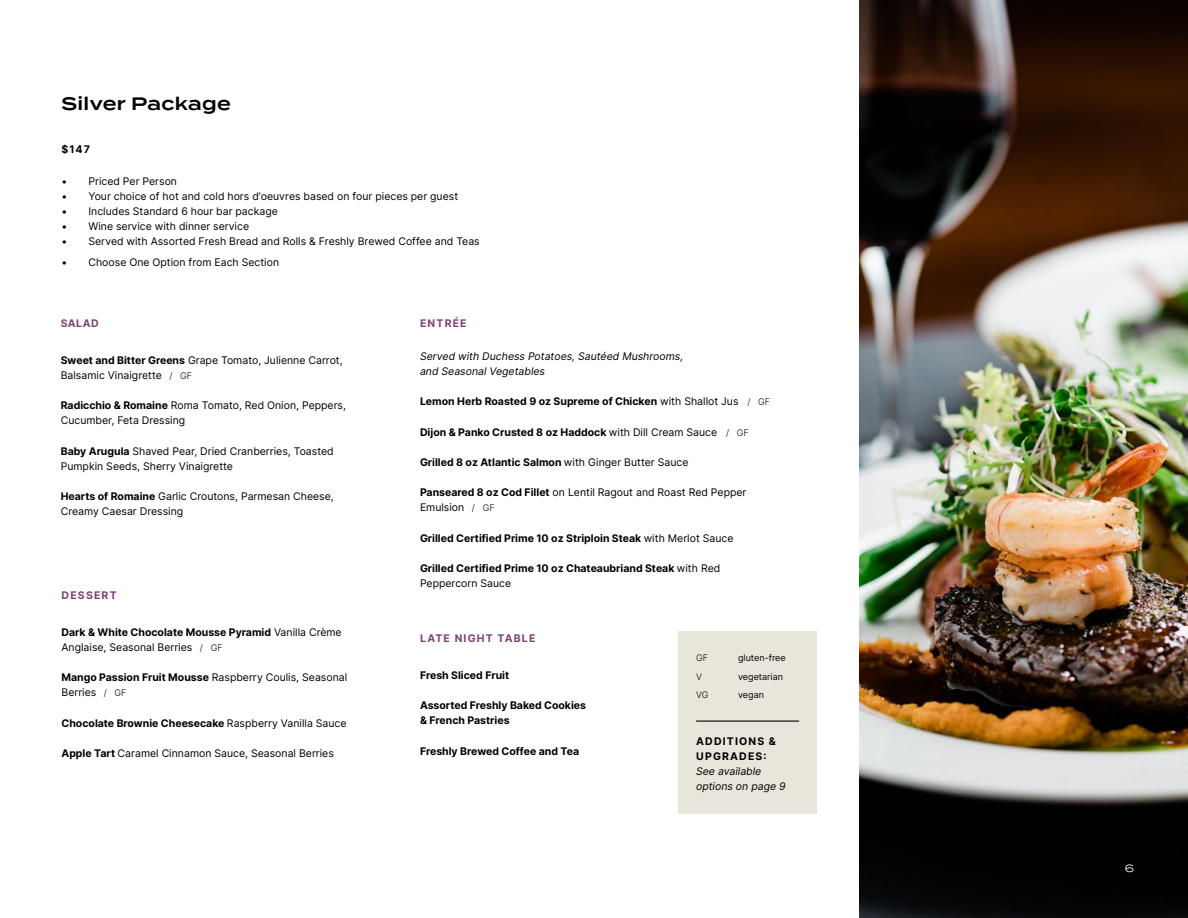
<style>
.page{position:relative;width:1188px;height:918px;background:#fff}
.page>*{position:absolute;margin:0;border:0;box-sizing:border-box;transform-origin:0 0}
.t1{font:600 18px "Termina";letter-spacing:.02em;color:#000}
.t2{font:10.5px/15px "Inter";color:#000101}
.t3{font:700 10.5px/15px "Inter";color:#000101}
.t4{font:italic 10.5px/15px "Inter";color:#000101}
.t5{font:700 10.5px "Inter";letter-spacing:.005em;color:#000}
.t6{font:700 10.5px "Inter";letter-spacing:.11em;color:#7c4379}
.t7{font:700 10.5px/15px "Inter";letter-spacing:.11em;color:#000}
.t8{font:10.5px "Termina";color:#fff}
.t9{font:9px "Inter";color:#000}
.t10{font:300 9px "Inter";color:#000}
.s1{font-weight:700}
.s2{font-weight:300;font-size:9px}
.s3{font-weight:400}
</style>
<div class="page">
<img style="left:860px;top:0;width:328px;height:918px">
<div style="left:678px;top:631px;width:138px;height:182px;background:#e8e6db"></div>
<hr style="left:696px;top:720px;width:103px;height:2px;background:#000">
<h1 class="t1" style="left:62px;top:91px;width:171px">Silver Package</h1>
<p class="t5" style="left:62px;top:141px;width:30px">$147</p>
<p class="t2" style="left:61px;top:173px;width:117px">• Priced Per Person</p>
<p class="t2" style="left:61px;top:188px;width:398px">• Your choice of hot and cold hors d’oeuvres based on four pieces per guest</p>
<p class="t2" style="left:61px;top:203px;width:218px">• Includes Standard 6 hour bar package</p>
<p class="t2" style="left:61px;top:218px;width:189px">• Wine service with dinner service</p>
<p class="t2" style="left:61px;top:233px;width:420px">• Served with Assorted Fresh Bread and Rolls &amp; Freshly Brewed Coffee and Teas</p>
<p class="t2" style="left:61px;top:255px;width:219px">• Choose One Option from Each Section</p>
<p class="t6" style="left:61px;top:315px;width:39px">SALAD</p>
<p class="t2" style="left:61px;top:352px;width:283px"><span class="s1">Sweet and Bitter Greens</span> Grape Tomato, Julienne Carrot,<br>Balsamic Vinaigrette <span class="s2">/ GF</span></p>
<p class="t2" style="left:61px;top:398px;width:287px"><span class="s1">Radicchio &amp; Romaine</span> Roma Tomato, Red Onion, Peppers,<br>Cucumber, Feta Dressing</p>
<p class="t2" style="left:61px;top:443px;width:275px"><span class="s1">Baby Arugula</span> Shaved Pear, Dried Cranberries, Toasted<br>Pumpkin Seeds, Sherry Vinaigrette</p>
<p class="t2" style="left:61px;top:489px;width:275px"><span class="s1">Hearts of Romaine</span> Garlic Croutons, Parmesan Cheese,<br>Creamy Caesar Dressing</p>
<p class="t6" style="left:62px;top:587px;width:57px">DESSERT</p>
<p class="t2" style="left:61px;top:624px;width:282px"><span class="s1">Dark &amp; White Chocolate Mousse Pyramid</span> Vanilla Crème<br>Anglaise, Seasonal Berries <span class="s2">/ GF</span></p>
<p class="t2" style="left:62px;top:670px;width:287px"><span class="s1">Mango Passion Fruit Mousse</span> Raspberry Coulis, Seasonal<br>Berries <span class="s2">/ GF</span></p>
<p class="t3" style="left:62px;top:715px;width:287px">Chocolate Brownie Cheesecake <span class="s3">Raspberry Vanilla Sauce</span></p>
<p class="t2" style="left:62px;top:746px;width:274px"><span class="s1">Apple Tart</span> Caramel Cinnamon Sauce, Seasonal Berries</p>
<p class="t6" style="left:420px;top:315px;width:48px">ENTRÉE</p>
<p class="t4" style="left:420px;top:348px;width:265px">Served with Duchess Potatoes, Sautéed Mushrooms, and Seasonal Vegetables</p>
<p class="t3" style="left:420px;top:394px;width:352px">Lemon Herb Roasted 9 oz Supreme of Chicken <span class="s3">with Shallot Jus</span> <span class="s2">/ GF</span></p>
<p class="t3" style="left:420px;top:424px;width:330px">Dijon &amp; Panko Crusted 8 oz Haddock <span class="s3">with Dill Cream Sauce</span> <span class="s2">/ GF</span></p>
<p class="t5" style="left:420px;top:454px;width:270px">Grilled 8 oz Atlantic Salmon <span class="s3">with Ginger Butter Sauce</span></p>
<p class="t2" style="left:420px;top:485px;width:328px"><span class="s1">Panseared 8 oz Cod Fillet</span> on Lentil Ragout and Roast Red Pepper<br>Emulsion <span class="s2">/ GF</span></p>
<p class="t3" style="left:420px;top:530px;width:315px">Grilled Certified Prime 10 oz Striploin Steak <span class="s3">with Merlot Sauce</span></p>
<p class="t3" style="left:420px;top:561px;width:302px">Grilled Certified Prime 10 oz Chateaubriand Steak <span class="s3">with Red<br>Peppercorn Sauce</span></p>
<p class="t6" style="left:420px;top:630px;width:117px">LATE NIGHT TABLE</p>
<p class="t3" style="left:420px;top:667px;width:91px">Fresh Sliced Fruit</p>
<p class="t3" style="left:420px;top:698px;width:168px">Assorted Freshly Baked Cookies &amp; French Pastries</p>
<p class="t3" style="left:420px;top:743px;width:161px">Freshly Brewed Coffee and Tea</p>
<p class="t10" style="left:696px;top:651px;width:14px">GF</p>
<p class="t9" style="left:738px;top:651px;width:49px">gluten-free</p>
<p class="t10" style="left:696px;top:670px;width:7px">V</p>
<p class="t9" style="left:738px;top:670px;width:46px">vegetarian</p>
<p class="t10" style="left:696px;top:688px;width:14px">VG</p>
<p class="t9" style="left:738px;top:688px;width:27px">vegan</p>
<p class="t7" style="left:696px;top:734px;width:81px">ADDITIONS &amp;<br>UPGRADES:</p>
<p class="t4" style="left:696px;top:764px;width:91px">See available options on page 9</p>
<p class="t8" style="left:1125px;top:861px;width:11px">6</p>
</div>
